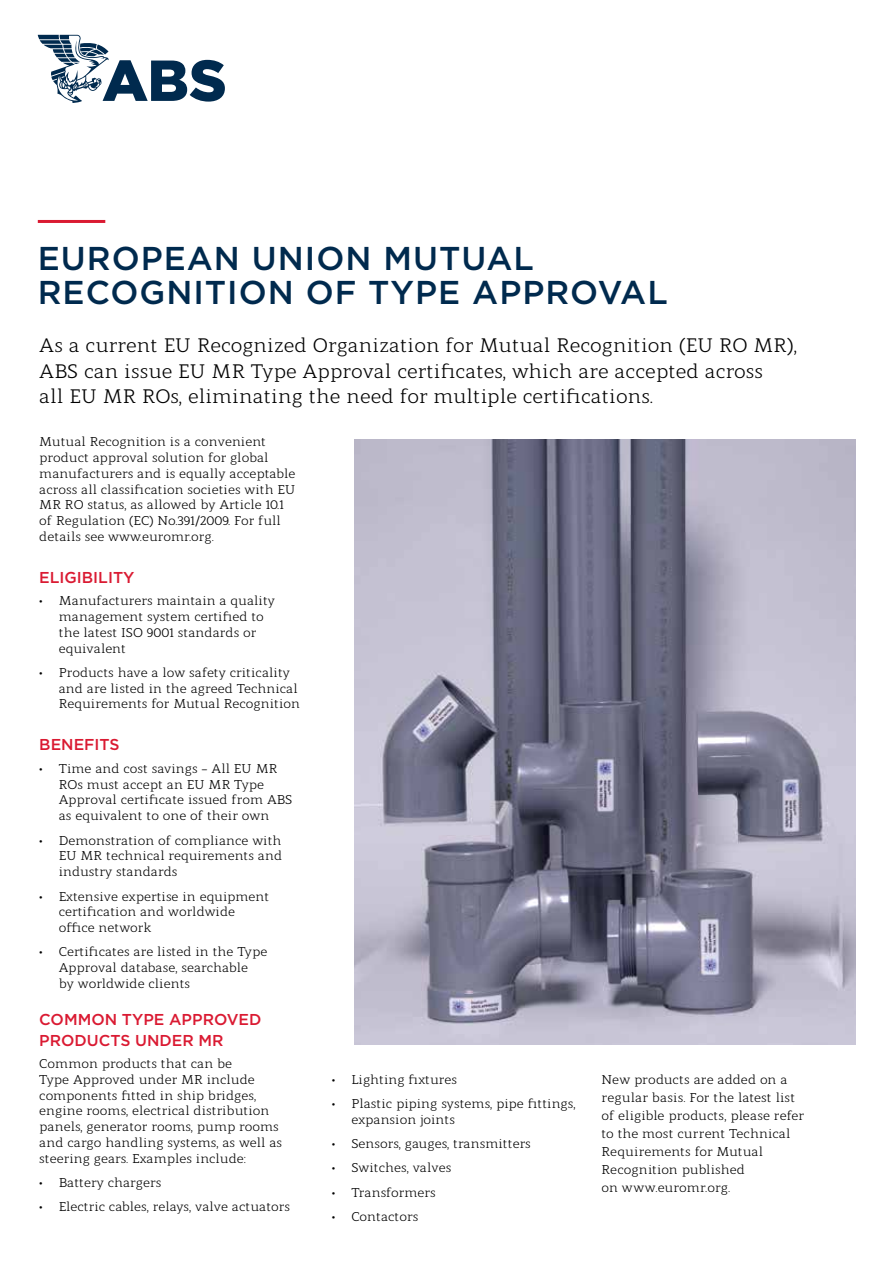
<style>
.page{position:relative;width:893px;height:1263px;background:#fff}
.page>*{position:absolute;margin:0;border:0;box-sizing:border-box;transform-origin:0 0}
.t1{font:500 33px/34.5px "Gotham";letter-spacing:.03em;color:#002a4e}
.t2{font:19.5px/25.5px "Modum";color:#000}
.t3{font:500 15.75px/21px "Gotham";color:#da1a32}
.t4{font:12.75px/15.8px "Modum";color:#000}
</style>
<div class="page">
<svg style="left:38px;top:35px;width:187px;height:68px"></svg>
<img style="left:354px;top:439px;width:501px;height:605px">
<hr style="left:38px;top:220px;width:67px;height:3px;background:#da1a32">
<h1 class="t1" style="left:38px;top:240px;width:631px">EUROPEAN UNION MUTUAL<br>RECOGNITION OF TYPE APPROVAL</h1>
<h2 class="t2" style="left:39px;top:331px;width:759px">As a current EU Recognized Organization for Mutual Recognition (EU RO MR),<br>ABS can issue EU MR Type Approval certificates, which are accepted across<br>all EU MR ROs, eliminating the need for multiple certifications.</h2>
<p class="t4" style="left:39px;top:433px;width:258px">Mutual Recognition is a convenient product approval solution for global manufacturers and is equally acceptable across all classification societies with EU MR RO status, as allowed by Article 10.1 of Regulation (EC) No.391/2009. For full details see www.euromr.org.</p>
<p class="t3" style="left:39px;top:566px;width:97px">ELIGIBILITY</p>
<p class="t4" style="left:59px;top:592px;width:218px;text-indent:-19px">• Manufacturers maintain a quality management system certified to the latest ISO 9001 standards or equivalent</p>
<p class="t4" style="left:59px;top:663px;width:243px;text-indent:-19px">• Products have a low safety criticality and are listed in the agreed Technical<br>Requirements for Mutual Recognition</p>
<p class="t3" style="left:39px;top:734px;width:82px">BENEFITS</p>
<p class="t4" style="left:59px;top:759px;width:235px;text-indent:-19px">• Time and cost savings – All EU MR<br>ROs must accept an EU MR Type<br>Approval certificate issued from ABS as equivalent to one of their own</p>
<p class="t4" style="left:59px;top:831px;width:225px;text-align:justify;text-indent:-19px">• Demonstration of compliance with EU MR technical requirements and industry standards</p>
<p class="t4" style="left:59px;top:887px;width:212px;text-indent:-19px">• Extensive expertise in equipment certification and worldwide office network</p>
<p class="t4" style="left:59px;top:943px;width:210px;text-indent:-19px">• Certificates are listed in the Type<br>Approval database, searchable<br>by worldwide clients</p>
<p class="t3" style="left:39px;top:1008px;width:224px">COMMON TYPE APPROVED<br>PRODUCTS UNDER MR</p>
<p class="t4" style="left:39px;top:1055px;width:244px">Common products that can be<br>Type Approved under MR include components fitted in ship bridges, engine rooms, electrical distribution panels, generator rooms, pump rooms and cargo handling systems, as well as steering gears. Examples include:</p>
<p class="t4" style="left:39px;top:1173px;width:124px">• Battery chargers</p>
<p class="t4" style="left:39px;top:1198px;width:252px">• Electric cables, relays, valve actuators</p>
<p class="t4" style="left:332px;top:1070px;width:127px">• Lighting fixtures</p>
<p class="t4" style="left:351px;top:1094px;width:226px;text-indent:-19px">• Plastic piping systems, pipe fittings, expansion joints</p>
<p class="t4" style="left:332px;top:1134px;width:201px">• Sensors, gauges, transmitters</p>
<p class="t4" style="left:332px;top:1159px;width:121px">• Switches, valves</p>
<p class="t4" style="left:332px;top:1183px;width:105px">• Transformers</p>
<p class="t4" style="left:332px;top:1208px;width:88px">• Contactors</p>
<p class="t4" style="left:602px;top:1069px;width:204px;line-height:18px">New products are added on a regular basis. For the latest list of eligible products, please refer to the most current Technical<br>Requirements for Mutual<br>Recognition published<br>on www.euromr.org.</p>
</div>
